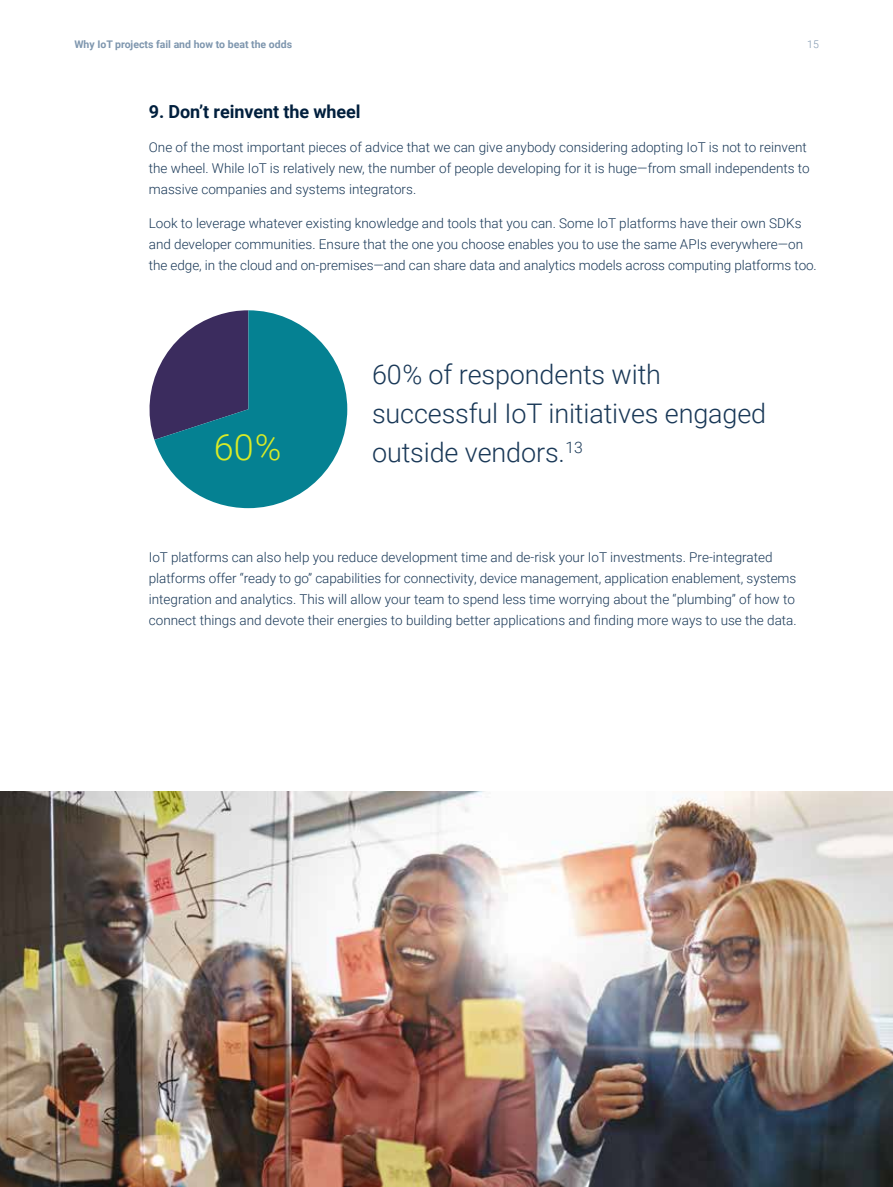
<style>
.page{position:relative;width:893px;height:1187px;background:#fff}
.page>*{position:absolute;margin:0;border:0;box-sizing:border-box;transform-origin:0 0}
.t1{font:300 36px "Roboto";color:#d9ec27}
.t2{font:300 27px/39px "Roboto";letter-spacing:-.005em;color:#193857}
.t3{font:700 18px "Roboto";letter-spacing:-.005em;color:#011f3d}
.t4{font:300 13.5px/21px "Roboto";color:#193857}
.t5{font:700 10.5px "Roboto";color:#7e96ae}
.t6{font:300 10.5px "Roboto";color:#7e96ae}
</style>
<div class="page">
<svg style="left:149px;top:310px;width:198px;height:198px"></svg>
<img style="left:0;top:791px;width:893px;height:395px">
<p class="t5" style="left:74px;top:37px;width:219px">Why IoT projects fail and how to beat the odds</p>
<p class="t6" style="left:807px;top:37px;width:13px">15</p>
<h3 class="t3" style="left:149px;top:99px;width:213px">9. Don’t reinvent the wheel</h3>
<p class="t4" style="left:149px;top:136px;width:662px">One of the most important pieces of advice that we can give anybody considering adopting IoT is not to reinvent the wheel. While IoT is relatively new, the number of people developing for it is huge—from small independents to massive companies and systems integrators.</p>
<p class="t4" style="left:149px;top:212px;width:669px">Look to leverage whatever existing knowledge and tools that you can. Some IoT platforms have their own SDKs and developer communities. Ensure that the one you choose enables you to use the same APIs everywhere—on the edge, in the cloud and on-premises—and can share data and analytics models across computing platforms too.</p>
<h1 class="t1" style="left:214px;top:421px;width:69px">60%</h1>
<h2 class="t2" style="left:372px;top:354px;width:396px">60% of respondents with successful IoT initiatives engaged outside vendors.<sup>13</sup></h2>
<p class="t4" style="left:149px;top:546px;width:649px">IoT platforms can also help you reduce development time and de-risk your IoT investments. Pre-integrated platforms offer “ready to go” capabilities for connectivity, device management, application enablement, systems integration and analytics. This will allow your team to spend less time worrying about the “plumbing” of how to connect things and devote their energies to building better applications and finding more ways to use the data.</p>
</div>
